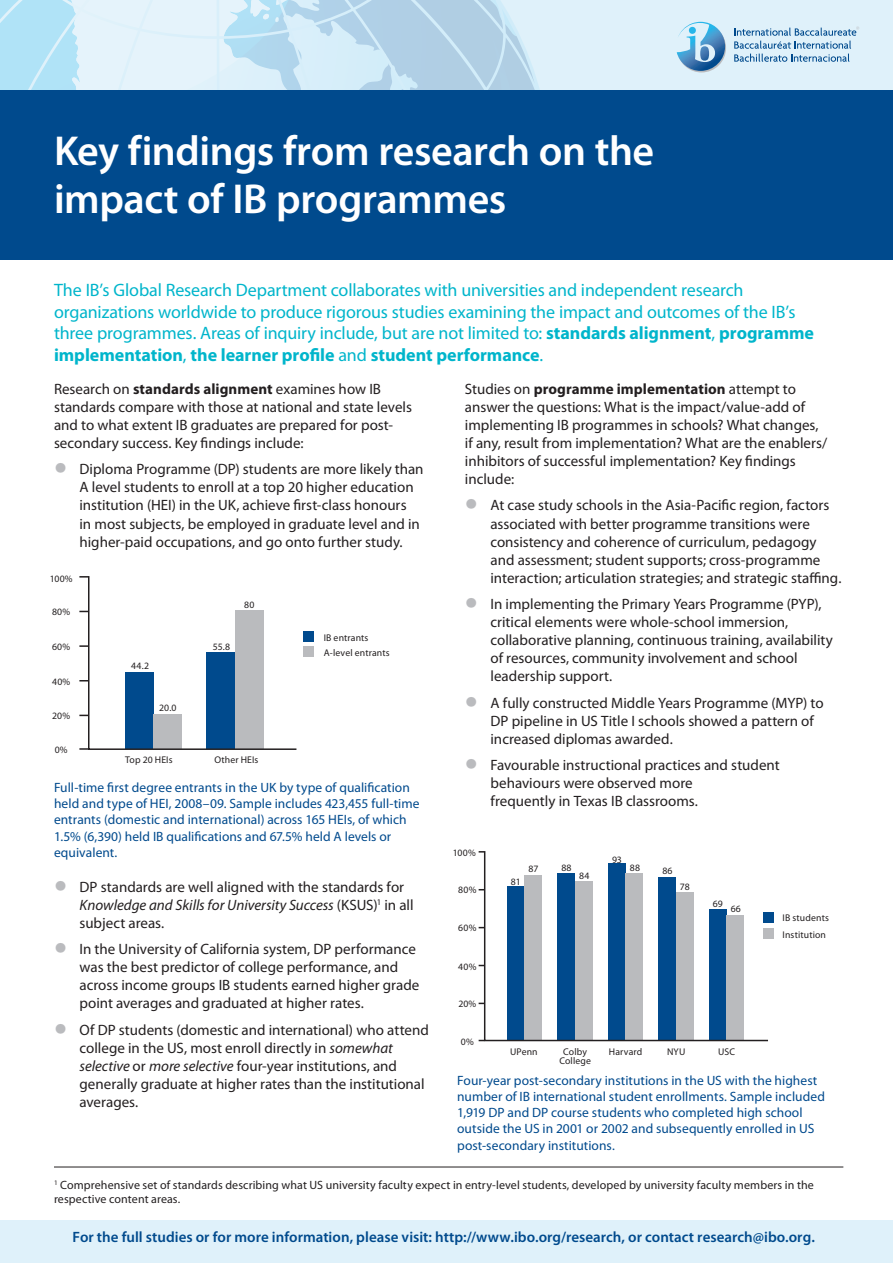
<style>
.page{position:relative;width:893px;height:1263px;background:#fff}
.page>*{position:absolute;margin:0;border:0;box-sizing:border-box;transform-origin:0 0}
.t1{font:600 42px/48px "Myriad Pro";letter-spacing:-.01em;color:#fff}
.t2{font:18px/21.6px "Myriad Pro";letter-spacing:-.01em;color:#00b5cb}
.t3{font:15px/18px "Myriad Pro";color:#231f20}
.t4{font:600 15px "Myriad Pro";color:#004a8d}
.t5{font:13.5px/16.2px "Myriad Pro";letter-spacing:.005em;color:#004a8d}
.t6{font:12px/14.4px "Myriad Pro";letter-spacing:.01em;color:#231f20}
.t7{font:9.75px/9px "Myriad Pro";letter-spacing:.015em;color:#231f20;text-align:center}
.s1{font-weight:700}
.s2{font-size:46.5px;color:#babbbe}
.s3{font-style:italic}
</style>
<div class="page">
<div style="left:0;top:0;width:893px;height:101px;background:#dff1fa"></div>
<svg style="left:0;top:0;width:540px;height:90px"></svg>
<div style="left:0;top:90px;width:893px;height:169px;background:#004a8d"></div>
<svg style="left:677px;top:22px;width:49px;height:50px"></svg>
<svg style="left:734px;top:26px;width:125px;height:36px"></svg>
<div style="left:0;top:1220px;width:893px;height:43px;background:#dff1fa"></div>
<hr style="left:54px;top:1166px;width:789px;height:1px;background:#231f20">
<div style="left:304px;top:646px;width:10px;height:10px;background:#babbbe"></div>
<div style="left:304px;top:631px;width:10px;height:10px;background:#004a8d"></div>
<svg style="left:79px;top:576px;width:218px;height:174px"></svg>
<div style="left:763px;top:928px;width:10px;height:11px;background:#babbbe"></div>
<div style="left:763px;top:912px;width:10px;height:10px;background:#004a8d"></div>
<svg style="left:483px;top:851px;width:286px;height:191px"></svg>
<h1 class="t1" style="left:54px;top:126px;width:602px">Key findings from research on the impact of IB programmes</h1>
<p class="t2" style="left:54px;top:279px;width:761px">The IB’s Global Research Department collaborates with universities and independent research organizations worldwide to produce rigorous studies examining the impact and outcomes of the IB’s three programmes. Areas of inquiry include, but are not limited to: <span class="s1">standards alignment</span>, <span class="s1">programme implementation</span>, <span class="s1">the learner profile</span> and <span class="s1">student performance</span>.</p>
<p class="t3" style="left:54px;top:380px;width:359px">Research on <span class="s1">standards alignment</span> examines how IB standards compare with those at national and state levels and to what extent IB graduates are prepared for post&shy;secondary success. Key findings include:</p>
<p class="t3" style="left:80px;top:460px;width:346px;text-indent:-26px"><span class="s2">•</span> Diploma Programme (DP) students are more likely than A level students to enroll at a top 20 higher education institution (HEI) in the UK, achieve first-class honours<br>in most subjects, be employed in graduate level and in higher-paid occupations, and go onto further study.</p>
<p class="t7" style="left:50px;top:574px;width:24px">100%</p>
<p class="t7" style="left:52px;top:607px;width:20px">80%</p>
<p class="t7" style="left:52px;top:642px;width:20px">60%</p>
<p class="t7" style="left:52px;top:677px;width:20px">40%</p>
<p class="t7" style="left:52px;top:711px;width:19px">20%</p>
<p class="t7" style="left:55px;top:745px;width:14px">0%</p>
<p class="t7" style="left:131px;top:661px;width:19px">44.2</p>
<p class="t7" style="left:159px;top:703px;width:19px">20.0</p>
<p class="t7" style="left:213px;top:642px;width:19px">55.8</p>
<p class="t7" style="left:244px;top:600px;width:12px">80</p>
<p class="t7" style="left:125px;top:755px;width:49px">Top 20 HEIs</p>
<p class="t7" style="left:214px;top:755px;width:45px">Other HEIs</p>
<p class="t7" style="left:324px;top:633px;width:46px">IB entrants</p>
<p class="t7" style="left:324px;top:648px;width:67px">A-level entrants</p>
<p class="t5" style="left:54px;top:779px;width:367px">Full‐time first degree entrants in the UK by type of qualification held and type of HEI, 2008–09. Sample includes 423,455 full‐time entrants (domestic and international) across 165 HEIs, of which 1.5% (6,390) held IB qualifications and 67.5% held A levels or equivalent.</p>
<p class="t3" style="left:80px;top:877px;width:336px;text-indent:-26px"><span class="s2">•</span> DP standards are well aligned with the standards for<br><span class="s3">Knowledge and Skills for University Success</span> (KSUS)<sup>1</sup> in all subject areas.</p>
<p class="t3" style="left:80px;top:940px;width:341px;text-indent:-26px"><span class="s2">•</span> In the University of California system, DP performance was the best predictor of college performance, and across income groups IB students earned higher grade point averages and graduated at higher rates.</p>
<p class="t3" style="left:80px;top:1020px;width:351px;text-indent:-26px"><span class="s2">•</span> Of DP students (domestic and international) who attend college in the US, most enroll directly in <span class="s3">somewhat selective</span> or <span class="s3">more selective</span> four-year institutions, and generally graduate at higher rates than the institutional averages.</p>
<p class="t3" style="left:465px;top:380px;width:364px">Studies on <span class="s1">programme implementation</span> attempt to answer the questions: What is the impact/value-add of implementing IB programmes in schools? What changes, if any, result from implementation? What are the enablers/ inhibitors of successful implementation? Key findings include:</p>
<p class="t3" style="left:490px;top:496px;width:352px;text-indent:-26px"><span class="s2">•</span> At case study schools in the Asia-Pacific region, factors associated with better programme transitions were consistency and coherence of curriculum, pedagogy and assessment; student supports; cross-programme interaction; articulation strategies; and strategic staffing.</p>
<p class="t3" style="left:490px;top:595px;width:344px;text-indent:-26px"><span class="s2">•</span> In implementing the Primary Years Programme (PYP), critical elements were whole-school immersion, collaborative planning, continuous training, availability of resources, community involvement and school leadership support.</p>
<p class="t3" style="left:490px;top:693px;width:335px;text-indent:-26px"><span class="s2">•</span> A fully constructed Middle Years Programme (MYP) to<br>DP pipeline in US Title I schools showed a pattern of increased diplomas awarded.</p>
<p class="t3" style="left:490px;top:756px;width:291px;text-indent:-26px"><span class="s2">•</span> Favourable instructional practices and student behaviours were observed more<br>frequently in Texas IB classrooms.</p>
<p class="t7" style="left:453px;top:848px;width:24px">100%</p>
<p class="t7" style="left:458px;top:885px;width:20px">80%</p>
<p class="t7" style="left:458px;top:923px;width:20px">60%</p>
<p class="t7" style="left:458px;top:962px;width:20px">40%</p>
<p class="t7" style="left:458px;top:999px;width:19px">20%</p>
<p class="t7" style="left:461px;top:1037px;width:14px">0%</p>
<p class="t7" style="left:511px;top:877px;width:11px">81</p>
<p class="t7" style="left:528px;top:864px;width:11px">87</p>
<p class="t7" style="left:561px;top:863px;width:12px">88</p>
<p class="t7" style="left:579px;top:871px;width:12px">84</p>
<p class="t7" style="left:612px;top:855px;width:11px">93</p>
<p class="t7" style="left:630px;top:863px;width:12px">88</p>
<p class="t7" style="left:662px;top:866px;width:12px">86</p>
<p class="t7" style="left:680px;top:882px;width:11px">78</p>
<p class="t7" style="left:713px;top:899px;width:12px">69</p>
<p class="t7" style="left:731px;top:904px;width:12px">66</p>
<p class="t7" style="left:510px;top:1047px;width:29px">UPenn</p>
<p class="t7" style="left:559px;top:1047px;width:33px">Colby<br>College</p>
<p class="t7" style="left:609px;top:1047px;width:35px">Harvard</p>
<p class="t7" style="left:667px;top:1047px;width:20px">NYU</p>
<p class="t7" style="left:718px;top:1047px;width:18px">USC</p>
<p class="t7" style="left:783px;top:913px;width:48px">IB students</p>
<p class="t7" style="left:783px;top:930px;width:45px">Institution</p>
<p class="t5" style="left:457px;top:1072px;width:369px">Four-year post-secondary institutions in the US with the highest number of IB international student enrollments. Sample included 1,919 DP and DP course students who completed high school outside the US in 2001 or 2002 and subsequently enrolled in US post-secondary institutions.</p>
<p class="t6" style="left:54px;top:1177px;width:761px"><sup>1</sup> Comprehensive set of standards describing what US university faculty expect in entry-level students, developed by university faculty members in the respective content areas.</p>
<p class="t4" style="left:72px;top:1227px;width:744px">For the full studies or for more information, please visit: http://www.ibo.org/research, or contact research@ibo.org.</p>
</div>
